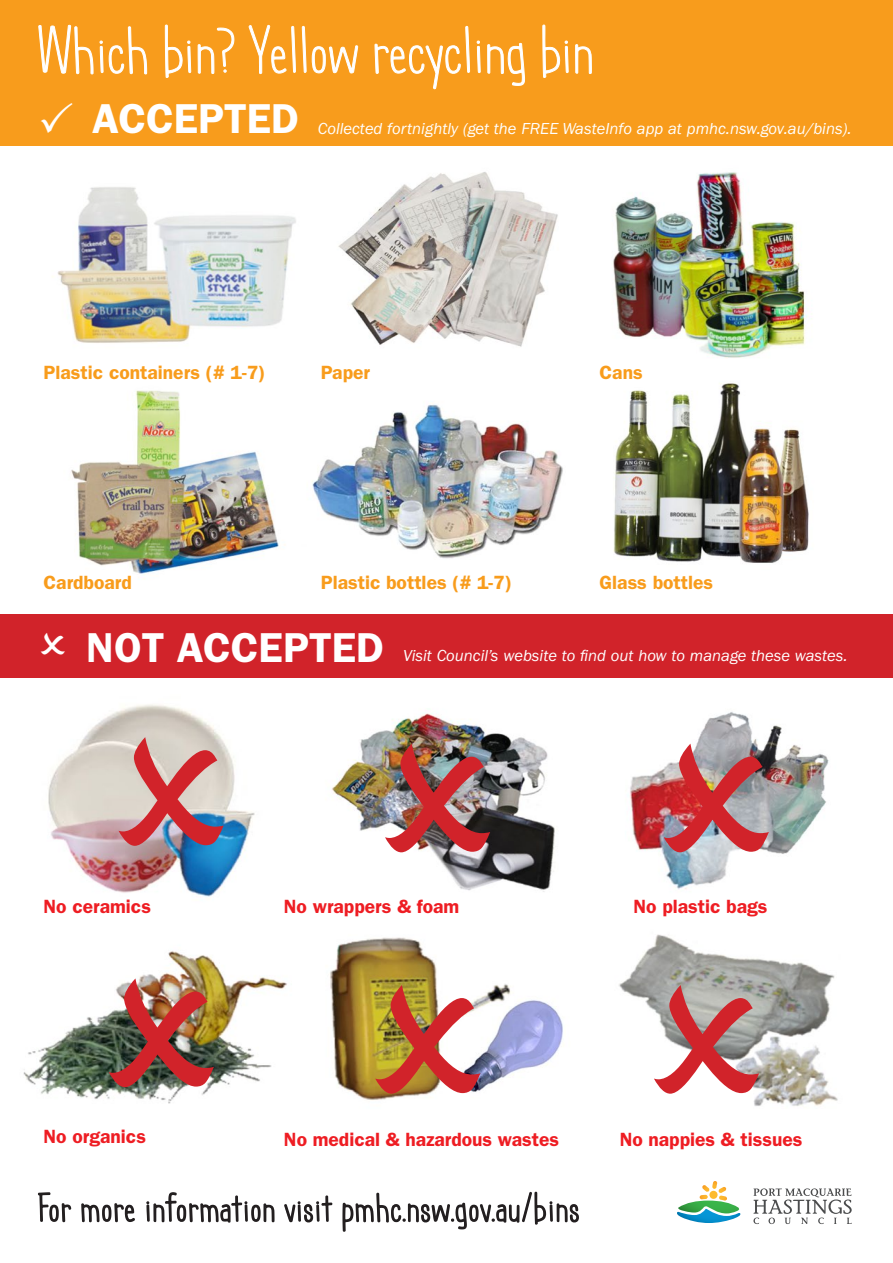
<style>
.page{position:relative;width:893px;height:1263px;background:#fff}
.page>*{position:absolute;margin:0;border:0;box-sizing:border-box;transform-origin:0 0}
.t1{font:67.5px "geektasticskinny";color:#fff}
.t2{font:600 42px "ITC Franklin Gothic Std";color:#fff}
.t3{font:600 19.2px "ITC Franklin Gothic Std";color:#ee1d23}
.t4{font:600 19.2px "ITC Franklin Gothic Std";color:#f89c1c}
.t5{font:italic 16.5px "ITC Franklin Gothic Std";color:#fff}
</style>
<div class="page">
<img style="left:48px;top:704px;width:781px;height:193px">
<img style="left:23px;top:934px;width:815px;height:172px">
<img style="left:71px;top:383px;width:738px;height:196px">
<img style="left:52px;top:172px;width:756px;height:186px">
<div style="left:0;top:614px;width:893px;height:64px;background:#d1232a"></div>
<div style="left:1px;top:0;width:892px;height:145px;background:#f89c1c"></div>
<svg style="left:38px;top:1192px;width:34px;height:31px"></svg>
<svg style="left:81px;top:1203px;width:54px;height:20px"></svg>
<svg style="left:146px;top:1192px;width:129px;height:31px"></svg>
<svg style="left:284px;top:1195px;width:49px;height:28px"></svg>
<svg style="left:342px;top:1191px;width:237px;height:41px"></svg>
<svg style="left:38px;top:25px;width:109px;height:50px"></svg>
<svg style="left:165px;top:24px;width:70px;height:54px"></svg>
<svg style="left:248px;top:25px;width:110px;height:49px"></svg>
<svg style="left:374px;top:26px;width:96px;height:64px"></svg>
<svg style="left:476px;top:40px;width:5px;height:33px"></svg>
<svg style="left:487px;top:42px;width:38px;height:44px"></svg>
<svg style="left:542px;top:24px;width:27px;height:54px"></svg>
<svg style="left:575px;top:44px;width:17px;height:30px"></svg>
<svg style="left:753px;top:1188px;width:99px;height:36px"></svg>
<svg style="left:677px;top:1181px;width:64px;height:42px"></svg>
<svg style="left:118px;top:735px;width:106px;height:111px;background:#bfc3c5"></svg>
<svg style="left:370px;top:891px;width:210px;height:1px"></svg>
<img style="left:385px;top:741px;width:105px;height:111px">
<svg style="left:648px;top:891px;width:181px;height:1px"></svg>
<img style="left:664px;top:741px;width:105px;height:111px">
<img style="left:109px;top:976px;width:105px;height:111px">
<img style="left:375px;top:983px;width:105px;height:111px">
<svg style="left:654px;top:983px;width:105px;height:111px"></svg>
<h1 class="t1" style="left:37px;top:11px;width:558px">Which bin? Yellow recycling bin</h1>
<h2 class="t2" style="left:92px;top:94px;width:208px">ACCEPTED</h2>
<p class="t5" style="left:318px;top:119px;width:535px">Collected fortnightly (get the FREE WasteInfo app at pmhc.nsw.gov.au/bins).</p>
<p class="t4" style="left:44px;top:361px;width:223px">Plastic containers (# 1-7)</p>
<p class="t4" style="left:321px;top:361px;width:51px">Paper</p>
<p class="t4" style="left:44px;top:571px;width:90px">Cardboard</p>
<p class="t4" style="left:321px;top:571px;width:193px">Plastic bottles (# 1-7)</p>
<p class="t4" style="left:600px;top:361px;width:45px">Cans</p>
<p class="t4" style="left:600px;top:571px;width:115px">Glass bottles</p>
<h2 class="t2" style="left:86px;top:622px;width:299px">NOT ACCEPTED</h2>
<p class="t5" style="left:403px;top:646px;width:446px">Visit Council’s website to find out how to manage these wastes.</p>
<p class="t3" style="left:44px;top:895px;width:109px">No ceramics</p>
<p class="t3" style="left:44px;top:1124px;width:104px">No organics</p>
<p class="t3" style="left:284px;top:895px;width:177px">No wrappers &amp; foam</p>
<p class="t3" style="left:634px;top:895px;width:135px">No plastic bags</p>
<p class="t3" style="left:284px;top:1128px;width:277px">No medical &amp; hazardous wastes</p>
<p class="t3" style="left:620px;top:1128px;width:184px">No nappies &amp; tissues</p>
</div>
